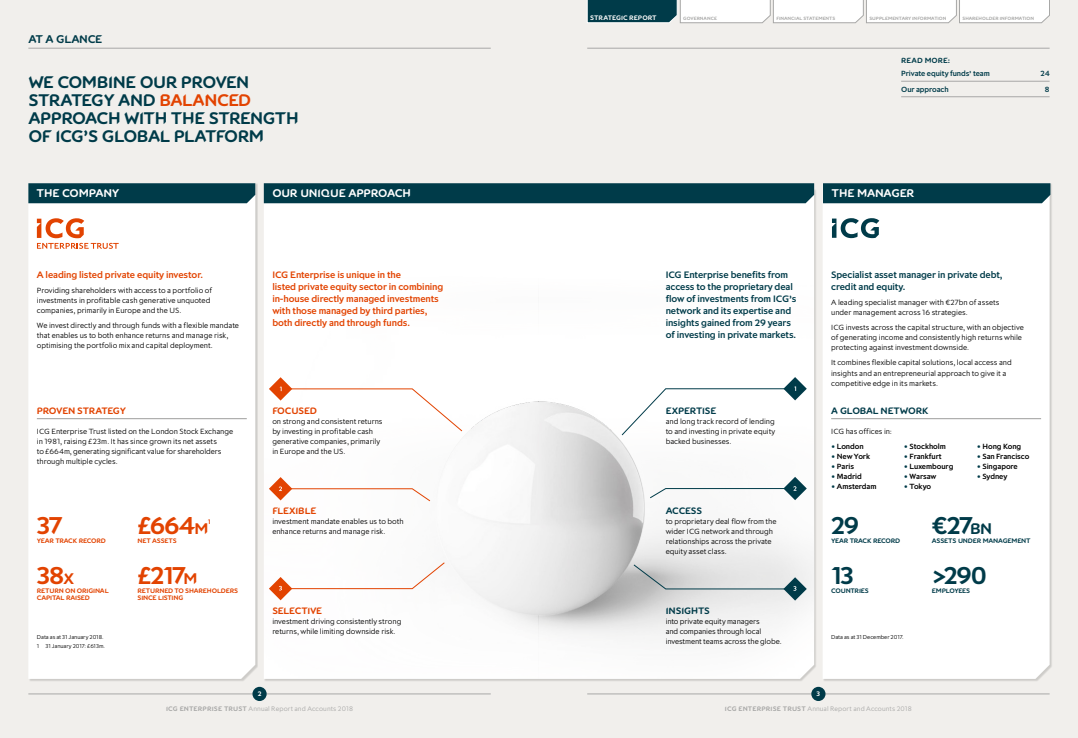
<style>
.page{position:relative;width:1078px;height:738px;background:#fff}
.page>*{position:absolute;margin:0;border:0;box-sizing:border-box;transform-origin:0 0}
.t1{font:26px "ICG Headline";letter-spacing:-.045em;color:#e24301}
.t2{font:26px "ICG Headline";letter-spacing:-.05em;color:#003b49}
.t3{font:18px/18px "ICG Headline";letter-spacing:-.035em;color:#003b49}
.t4{font:12px "ICG Headline";letter-spacing:-.025em;color:#fff}
.t5{font:12px "ICG Headline";letter-spacing:-.03em;color:#003b49}
.t6{font:500 10px/12px "Pembroke";letter-spacing:-.01em;color:#003b49}
.t7{font:500 10px/12px "Pembroke";letter-spacing:-.01em;color:#e24301}
.t8{font:10px "ICG Headline";letter-spacing:-.02em;color:#e24301}
.t9{font:10px "ICG Headline";letter-spacing:-.015em;color:#003b49}
.t10{font:300 8px/10px "Pembroke";letter-spacing:-.005em;color:#000}
.t11{font:500 8px "Pembroke";letter-spacing:-.01em;color:#000}
.t12{font:500 8px "Pembroke";letter-spacing:-.01em;color:#003b49}
.t13{font:8px "ICG Headline";letter-spacing:.015em;color:#003b49}
.t14{font:300 7px "Pembroke";letter-spacing:.015em;color:#a8a8a7}
.t15{font:7px/7px "ICG Headline";letter-spacing:-.02em;color:#e24301}
.t16{font:7px "ICG Headline";letter-spacing:-.02em;color:#003b49}
.t17{font:7px "ICG Headline";letter-spacing:-.005em;color:#fff}
.t18{font:300 6px/9px "Pembroke";letter-spacing:-.005em;color:#000}
.t19{font:5px "ICG Headline";color:#a8a8a7}
.s1{color:#e24301}
.s2{font-size:16.5px}
.s3{font-weight:300;color:#003b49}
.s4{font-family:"ICG Headline";font-weight:400}
</style>
<div class="page">
<div style="left:0;top:0;width:1077px;height:737px;background:#f1efec"></div>
<div style="left:823px;top:203px;width:226px;height:475px;background:#fff"></div>
<div style="left:28px;top:203px;width:227px;height:475px;background:#fff"></div>
<img style="left:264px;top:203px;width:550px;height:475px">
<div style="left:264px;top:183px;width:550px;height:20px;background:#003b49"></div>
<div style="left:28px;top:183px;width:227px;height:20px;background:#003b49"></div>
<div style="left:823px;top:183px;width:227px;height:20px;background:#003b49"></div>
<svg style="left:37px;top:218px;width:82px;height:30px;background:#f7cfbf"></svg>
<svg style="left:831px;top:218px;width:48px;height:20px"></svg>
<hr style="left:831px;top:418px;width:209px;height:1px;background:#9d9d9c">
<hr style="left:37px;top:418px;width:210px;height:1px;background:#9d9d9c">
<svg style="left:269px;top:476px;width:161px;height:25px"></svg>
<div style="left:269px;top:377px;width:193px;height:54px;background:#fff"></div>
<svg style="left:269px;top:561px;width:176px;height:39px"></svg>
<svg style="left:649px;top:476px;width:157px;height:24px"></svg>
<div style="left:621px;top:377px;width:185px;height:58px;background:#fff"></div>
<svg style="left:633px;top:563px;width:173px;height:37px"></svg>
<hr style="left:900px;top:81px;width:149px;height:1px;background:#a8a8a7">
<hr style="left:900px;top:96px;width:149px;height:1px;background:#a8a8a7">
<hr style="left:28px;top:693px;width:462px;height:1px;background:#a8a8a7">
<div style="left:252px;top:686px;width:14px;height:14px;background:#003b49;border-radius:50%"></div>
<hr style="left:28px;top:48px;width:462px;height:1px;background:#a8a8a7">
<svg style="left:587px;top:0;width:462px;height:23px;background:#ccd7d9"></svg>
<hr style="left:587px;top:693px;width:462px;height:1px;background:#a8a8a7">
<div style="left:811px;top:686px;width:14px;height:14px;background:#003b49;border-radius:50%"></div>
<hr style="left:587px;top:48px;width:462px;height:1px;background:#a8a8a7">
<h3 class="t5" style="left:28px;top:34px;width:75px">AT A GLANCE</h3>
<h2 class="t3" style="left:28px;top:74px;width:272px">WE COMBINE OUR PROVEN<br>STRATEGY AND <span class="s1">BALANCED<br></span>APPROACH WITH THE STRENGTH<br>OF ICG’S GLOBAL PLATFORM</h2>
<p class="t17" style="left:590px;top:14px;width:68px">STRATEGIC REPORT</p>
<p class="t19" style="left:683px;top:16px;width:35px">GOVERNANCE</p>
<p class="t19" style="left:776px;top:16px;width:60px">FINANCIAL STATEMENTS</p>
<p class="t19" style="left:869px;top:16px;width:78px">SUPPLEMENTARY INFORMATION</p>
<p class="t19" style="left:962px;top:16px;width:73px">SHAREHOLDER INFORMATION</p>
<p class="t13" style="left:900px;top:57px;width:51px">READ MORE:</p>
<p class="t12" style="left:900px;top:68px;width:90px">Private equity funds’ team</p>
<p class="t12" style="left:1040px;top:68px;width:11px">24</p>
<p class="t12" style="left:900px;top:84px;width:49px">Our approach</p>
<p class="t12" style="left:1044px;top:84px;width:6px">8</p>
<h3 class="t4" style="left:36px;top:188px;width:84px">THE COMPANY</h3>
<h3 class="t4" style="left:272px;top:188px;width:140px">OUR UNIQUE APPROACH</h3>
<h3 class="t4" style="left:831px;top:188px;width:84px">THE MANAGER</h3>
<p class="t7" style="left:37px;top:268px;width:168px">A leading listed private equity investor.</p>
<p class="t10" style="left:37px;top:285px;width:176px">Providing shareholders with access to a portfolio of investments in profitable cash generative unquoted companies, primarily in Europe and the US.</p>
<p class="t10" style="left:37px;top:320px;width:204px">We invest directly and through funds with a flexible mandate that enables us to both enhance returns and manage risk, optimising the portfolio mix and capital deployment.</p>
<p class="t8" style="left:37px;top:405px;width:91px">PROVEN STRATEGY</p>
<p class="t10" style="left:37px;top:425px;width:198px">ICG Enterprise Trust listed on the London Stock Exchange in 1981, raising £23m. It has since grown its net assets<br>to £664m, generating significant value for shareholders through multiple cycles.</p>
<h1 class="t1" style="left:37px;top:513px;width:27px">37</h1>
<p class="t15" style="left:37px;top:537px;width:70px">YEAR TRACK RECORD</p>
<h1 class="t1" style="left:37px;top:563px;width:38px">38<span class="s2">X</span></h1>
<p class="t15" style="left:37px;top:587px;width:73px">RETURN ON ORIGINAL<br>CAPITAL RAISED</p>
<p class="t18" style="left:37px;top:631px;width:70px">Data as at 31 January 2018.<br>1 31 January 2017: £613m.</p>
<h1 class="t1" style="left:137px;top:513px;width:73px">£664<span class="s2">M</span></h1>
<p class="t15" style="left:208px;top:517px;width:4px">1</p>
<p class="t15" style="left:137px;top:537px;width:41px">NET ASSETS</p>
<h1 class="t1" style="left:137px;top:563px;width:61px">£217<span class="s2">M</span></h1>
<p class="t15" style="left:137px;top:587px;width:102px">RETURNED TO SHAREHOLDERS<br>SINCE LISTING</p>
<p class="t7" style="left:272px;top:268px;width:172px">ICG Enterprise is unique in the<br>listed private equity sector in combining in-house directly managed investments with those managed by third parties, both directly and through funds.</p>
<p class="t6" style="left:665px;top:268px;width:132px">ICG Enterprise benefits from access to the proprietary deal flow of investments from ICG’s network and its expertise and insights gained from 29 years of investing in private markets.</p>
<p class="t8" style="left:272px;top:405px;width:46px">FOCUSED</p>
<p class="t10" style="left:272px;top:415px;width:112px">on strong and consistent returns by investing in profitable cash generative companies, primarily in Europe and the US.</p>
<p class="t9" style="left:665px;top:405px;width:52px">EXPERTISE</p>
<p class="t10" style="left:665px;top:415px;width:111px;text-align:justify">and long track record of lending to and investing in private equity backed businesses.</p>
<p class="t8" style="left:272px;top:505px;width:45px">FLEXIBLE</p>
<p class="t10" style="left:272px;top:515px;width:133px">investment mandate enables us to both enhance returns and manage risk.</p>
<p class="t9" style="left:665px;top:505px;width:38px">ACCESS</p>
<p class="t10" style="left:665px;top:515px;width:112px">to proprietary deal flow from the wider ICG network and through relationships across the private equity asset class.</p>
<p class="t8" style="left:272px;top:605px;width:51px">SELECTIVE</p>
<p class="t10" style="left:272px;top:615px;width:130px">investment driving consistently strong returns, while limiting downside risk.</p>
<p class="t9" style="left:665px;top:605px;width:46px">INSIGHTS</p>
<p class="t10" style="left:665px;top:615px;width:117px">into private equity managers<br>and companies through local investment teams across the globe.</p>
<p class="t6" style="left:831px;top:268px;width:173px">Specialist asset manager in private debt, credit and equity.</p>
<p class="t10" style="left:831px;top:297px;width:170px">A leading specialist manager with €27bn of assets under management across 16 strategies.</p>
<p class="t10" style="left:831px;top:322px;width:194px">ICG invests across the capital structure, with an objective of generating income and consistently high returns while protecting against investment downside.</p>
<p class="t10" style="left:831px;top:357px;width:182px">It combines flexible capital solutions, local access and insights and an entrepreneurial approach to give it a competitive edge in its markets.</p>
<p class="t9" style="left:831px;top:405px;width:99px">A GLOBAL NETWORK</p>
<p class="t10" style="left:831px;top:425px;width:62px">ICG has offices in:</p>
<p class="t11" style="left:831px;top:440px;width:34px"><span class="s3">•</span> London</p>
<p class="t11" style="left:831px;top:450px;width:40px"><span class="s3">•</span> New York</p>
<p class="t11" style="left:831px;top:460px;width:24px"><span class="s3">•</span> Paris</p>
<p class="t11" style="left:831px;top:470px;width:32px"><span class="s3">•</span> Madrid</p>
<p class="t11" style="left:831px;top:480px;width:47px"><span class="s3">•</span> Amsterdam</p>
<p class="t11" style="left:903px;top:440px;width:43px"><span class="s3">•</span> Stockholm</p>
<p class="t11" style="left:903px;top:450px;width:39px"><span class="s3">•</span> Frankfurt</p>
<p class="t11" style="left:903px;top:460px;width:51px"><span class="s3">•</span> Luxembourg</p>
<p class="t11" style="left:903px;top:470px;width:34px"><span class="s3">•</span> Warsaw</p>
<p class="t11" style="left:903px;top:480px;width:29px"><span class="s3">•</span> Tokyo</p>
<p class="t11" style="left:976px;top:440px;width:46px"><span class="s3">•</span> Hong Kong</p>
<p class="t11" style="left:976px;top:450px;width:54px"><span class="s3">•</span> San Francisco</p>
<p class="t11" style="left:976px;top:460px;width:43px"><span class="s3">•</span> Singapore</p>
<p class="t11" style="left:976px;top:470px;width:32px"><span class="s3">•</span> Sydney</p>
<h1 class="t2" style="left:831px;top:513px;width:30px">29</h1>
<p class="t16" style="left:831px;top:537px;width:70px">YEAR TRACK RECORD</p>
<h1 class="t2" style="left:831px;top:563px;width:24px">13</h1>
<p class="t16" style="left:831px;top:587px;width:39px">COUNTRIES</p>
<p class="t18" style="left:831px;top:631px;width:74px">Data as at 31 December 2017.</p>
<h1 class="t2" style="left:931px;top:513px;width:62px">€27<span class="s2">BN</span></h1>
<p class="t16" style="left:931px;top:537px;width:100px">ASSETS UNDER MANAGEMENT</p>
<h1 class="t2" style="left:931px;top:563px;width:56px">&gt;290</h1>
<p class="t16" style="left:931px;top:587px;width:40px">EMPLOYEES</p>
<p class="t17" style="left:258px;top:690px;width:5px">2</p>
<p class="t17" style="left:816px;top:690px;width:5px">3</p>
<p class="t14" style="left:166px;top:704px;width:188px"><span class="s4">ICG ENTERPRISE TRUST</span> Annual Report and Accounts 2018</p>
<p class="t14" style="left:724px;top:704px;width:188px"><span class="s4">ICG ENTERPRISE TRUST</span> Annual Report and Accounts 2018</p>
</div>
